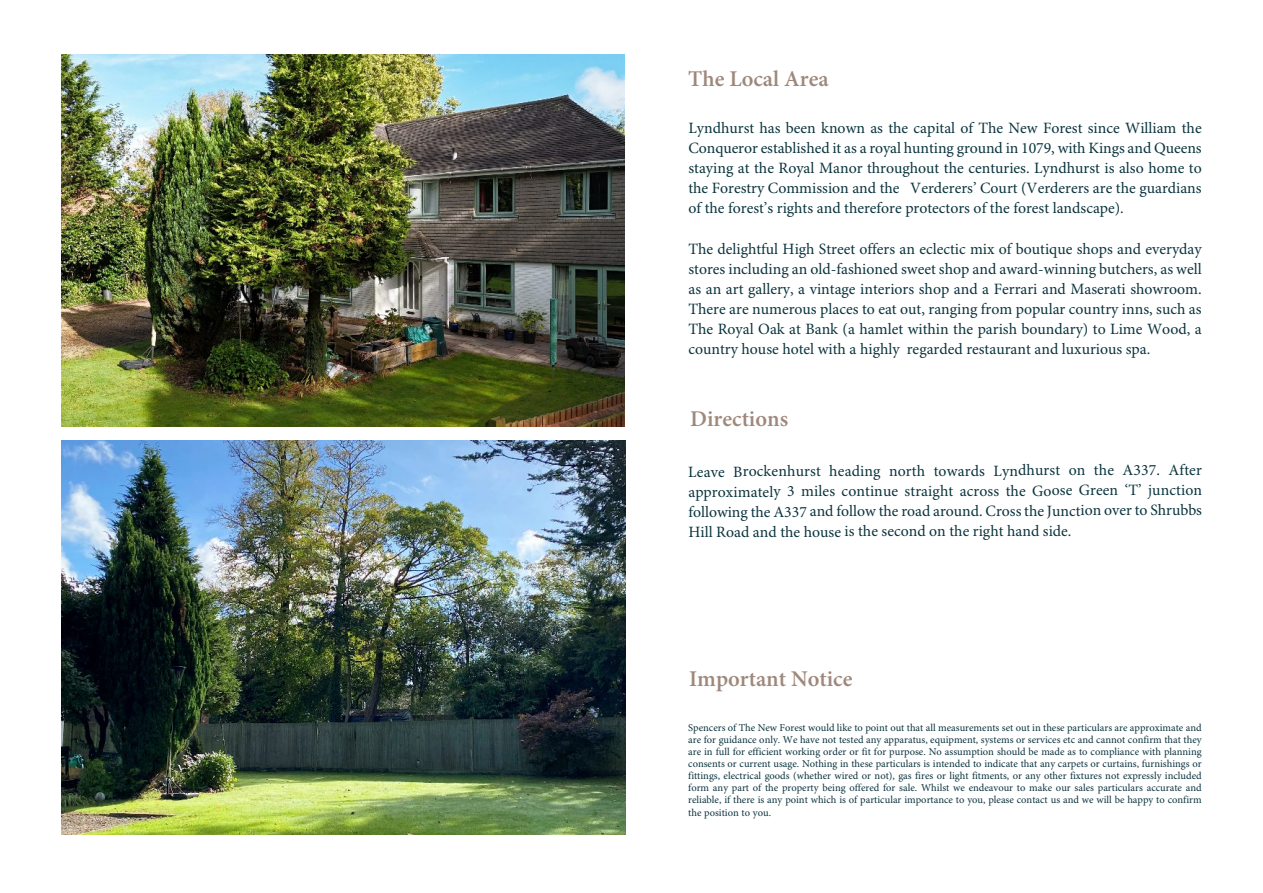
<style>
.page{position:relative;width:1263px;height:893px;background:#fff}
.page>*{position:absolute;margin:0;border:0;box-sizing:border-box;transform-origin:0 0}
.t1{font:600 22.5px "Minion Pro";color:#9e887b}
.t2{font:15.75px/20.1px "Minion Pro";color:#0b343e;text-align:justify}
.t3{font:10.5px/12px "Minion Pro";color:#0b333d;text-align:justify}
</style>
<div class="page">
<img style="left:62px;top:440px;width:563px;height:395px">
<img style="left:62px;top:54px;width:562px;height:373px">
<h1 class="t1" style="left:688px;top:70px;width:142px">The Local Area</h1>
<p class="t2" style="left:688px;top:119px;width:515px">Lyndhurst has been known as the capital of The New Forest since William the Conqueror established it as a royal hunting ground in 1079, with Kings and Queens staying at the Royal Manor throughout the centuries. Lyndhurst is also home to the Forestry Commission and the Verderers’ Court (Verderers are the guardians of the forest’s rights and therefore protectors of the forest landscape).</p>
<p class="t2" style="left:688px;top:240px;width:515px">The delightful High Street offers an eclectic mix of boutique shops and everyday stores including an old-fashioned sweet shop and award-winning butchers, as well as an art gallery, a vintage interiors shop and a Ferrari and Maserati showroom.<br>There are numerous places to eat out, ranging from popular country inns, such as The Royal Oak at Bank (a hamlet within the parish boundary) to Lime Wood, a country house hotel with a highly regarded restaurant and luxurious spa.</p>
<h1 class="t1" style="left:690px;top:409px;width:99px">Directions</h1>
<p class="t2" style="left:688px;top:462px;width:515px">Leave Brockenhurst heading north towards Lyndhurst on the A337. After approximately 3 miles continue straight across the Goose Green ‘T’ junction following the A337 and follow the road around. Cross the Junction over to Shrubbs Hill Road and the house is the second on the right hand side.</p>
<h1 class="t1" style="left:689px;top:669px;width:165px">Important Notice</h1>
<p class="t3" style="left:688px;top:723px;width:515px">Spencers of The New Forest would like to point out that all measurements set out in these particulars are approximate and are for guidance only. We have not tested any apparatus, equipment, systems or services etc and cannot confirm that they are in full for efficient working order or fit for purpose. No assumption should be made as to compliance with planning consents or current usage. Nothing in these particulars is intended to indicate that any carpets or curtains, furnishings or fittings, electrical goods (whether wired or not), gas fires or light fitments, or any other fixtures not expressly included form any part of the property being offered for sale. Whilst we endeavour to make our sales particulars accurate and reliable, if there is any point which is of particular importance to you, please contact us and we will be happy to confirm the position to you.</p>
</div>
